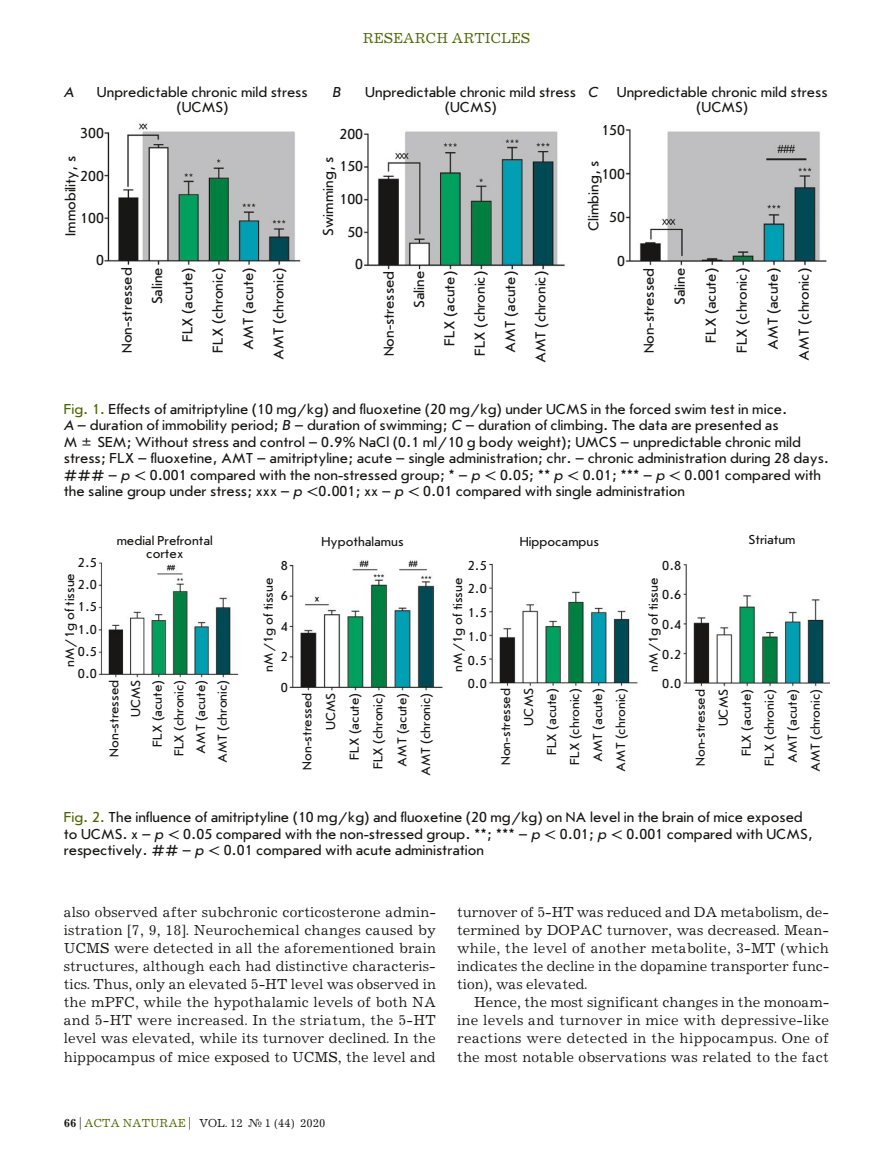
<style>
.page{position:relative;width:893px;height:1170px;background:#fff}
.page>*{position:absolute;margin:0;border:0;box-sizing:border-box;transform-origin:0 0}
.t1{font:15px/30.3px "Journal Sans C";color:#181716;text-align:right}
.t2{font:15px/18px "Journal C";color:#181716;text-align:justify}
.t3{font:15px "Journal C";color:#4e6804}
.t4{font:italic 15px "Journal Sans C";color:#181716}
.t5{font:13.5px/23.7px "Journal Sans C";color:#181716;text-align:right}
.t6{font:12px "Journal C";color:#181716}
.s1{color:#4e6804}
.s2{font-style:italic}
.s3{font-weight:700}
</style>
<div class="page">
<img style="left:104px;top:123px;width:723px;height:147px">
<img style="left:98px;top:560px;width:731px;height:131px">
<p class="t3" style="left:363px;top:31px;width:169px">RESEARCH ARTICLES</p>
<p class="t1" style="left:97px;top:85px;width:212px;line-height:15px;text-align:center">Unpredictable chronic mild stress (UCMS)</p>
<p class="t1" style="left:365px;top:85px;width:212px;line-height:15px;text-align:center">Unpredictable chronic mild stress (UCMS)</p>
<p class="t1" style="left:617px;top:85px;width:212px;line-height:15px;text-align:center">Unpredictable chronic mild stress (UCMS)</p>
<p class="t4" style="left:588px;top:84px;width:12px">C</p>
<p class="t4" style="left:64px;top:84px;width:11px">А</p>
<p class="t4" style="left:332px;top:84px;width:10px">B</p>
<p class="t1" style="left:80px;top:119px;width:25px">300</p>
<p class="t1" style="left:80px;top:161px;width:25px">200</p>
<p class="t1" style="left:80px;top:203px;width:25px">100</p>
<p class="t1" style="left:96px;top:246px;width:9px">0</p>
<p class="t1" style="left:56px;top:236px;width:82px;rotate:-90deg">Immobility, s</p>
<p class="t1" style="left:339px;top:118px;width:25px;line-height:32.5px">200<br>150<br>100<br>50<br>0</p>
<p class="t1" style="left:601px;top:115px;width:25px">150</p>
<p class="t1" style="left:313px;top:236px;width:81px;rotate:-90deg">Swimming, s</p>
<p class="t1" style="left:579px;top:231px;width:72px;rotate:-90deg">Climbing, s</p>
<p class="t1" style="left:601px;top:159px;width:25px">100</p>
<p class="t1" style="left:609px;top:202px;width:17px">50</p>
<p class="t1" style="left:617px;top:246px;width:9px">0</p>
<p class="t1" style="left:112px;top:360px;width:94px;rotate:-90deg">Non-stressed<br>Saline<br>FLX (acute)<br>FLX (chronic)<br>АМТ (acute)<br>АМТ (chronic)</p>
<p class="t1" style="left:374px;top:363px;width:94px;rotate:-90deg">Non-stressed<br>Saline<br>FLX (acute)<br>FLX (chronic)<br>АМТ (acute)<br>АМТ (chronic)</p>
<p class="t1" style="left:634px;top:360px;width:94px;line-height:30.9px;rotate:-90deg">Non-stressed<br>Saline<br>FLX (acute)<br>FLX (chronic)<br>АМТ (acute)<br>АМТ (chronic)</p>
<p class="t1" style="left:64px;top:401px;width:767px;line-height:16.5px;text-align:left"><span class="s1">Fig. 1.</span> Effects of amitriptyline (10 mg/kg) and fluoxetine (20 mg/kg) under UCMS in the forced swim test in mice.<br><span class="s2">A</span> – duration of immobility period; <span class="s2">B</span> – duration of swimming; <span class="s2">C</span> – duration of climbing. The data are presented as<br>M ± SEM; Without stress and control – 0.9% NaCl (0.1 ml/10 g body weight); UMCS – unpredictable chronic mild stress; FLX – fluoxetine, AMT – amitriptyline; acute – single administration; chr. – chronic administration during 28 days. ### – <span class="s2">p</span> &lt; 0.001 compared with the non-stressed group; * – <span class="s2">p</span> &lt; 0.05; ** <span class="s2">p</span> &lt; 0.01; *** – <span class="s2">p</span> &lt; 0.001 compared with the saline group under stress; xxx – <span class="s2">p</span> &lt;0.001; xx – <span class="s2">р</span> &lt; 0.01 compared with single administration</p>
<p class="t5" style="left:520px;top:530px;width:81px">Hippocampus</p>
<p class="t5" style="left:748px;top:527px;width:49px">Striatum</p>
<p class="t5" style="left:117px;top:533px;width:98px;line-height:13.5px;text-align:center">medial Prefrontal cortex</p>
<p class="t5" style="left:322px;top:530px;width:84px">Hypothalamus</p>
<p class="t5" style="left:78px;top:551px;width:20px;line-height:22.2px;text-align:justify">2.5<br>2.0<br>1.5<br>1.0<br>0.5<br>0.0</p>
<p class="t5" style="left:468px;top:553px;width:20px;text-align:justify">2.5<br>2.0<br>1.5<br>1.0<br>0.5<br>0.0</p>
<p class="t5" style="left:662px;top:550px;width:20px;line-height:29.7px;text-align:justify">0.8<br>0.6<br>0.4<br>0.2<br>0.0</p>
<p class="t5" style="left:281px;top:553px;width:9px">8</p>
<p class="t5" style="left:281px;top:584px;width:9px">6</p>
<p class="t5" style="left:281px;top:615px;width:9px">4</p>
<p class="t5" style="left:281px;top:645px;width:9px">2</p>
<p class="t5" style="left:281px;top:676px;width:9px">0</p>
<p class="t5" style="left:58px;top:667px;width:95px;rotate:-90deg">nM/1g of tissue</p>
<p class="t5" style="left:257px;top:671px;width:95px;rotate:-90deg">nM/1g of tissue</p>
<p class="t5" style="left:446px;top:671px;width:95px;rotate:-90deg">nM/1g of tissue</p>
<p class="t5" style="left:642px;top:671px;width:95px;rotate:-90deg">nM/1g of tissue</p>
<p class="t5" style="left:103px;top:763px;width:85px;line-height:21.8px;rotate:-90deg">Non-stressed<br>UCMS<br>FLX (acute)<br>FLX (chronic)<br>АМТ (acute)<br>АМТ (chronic)</p>
<p class="t5" style="left:296px;top:776px;width:85px;rotate:-90deg">Non-stressed<br>UCMS<br>FLX (acute)<br>FLX (chronic)<br>АМТ (acute)<br>АМТ (chronic)</p>
<p class="t5" style="left:495px;top:771px;width:85px;line-height:23px;rotate:-90deg">Non-stressed<br>UCMS<br>FLX (acute)<br>FLX (chronic)<br>АМТ (acute)<br>АМТ (chronic)</p>
<p class="t5" style="left:689px;top:772px;width:85px;line-height:23px;rotate:-90deg">Non-stressed<br>UCMS<br>FLX (acute)<br>FLX (chronic)<br>АМТ (acute)<br>АМТ (chronic)</p>
<p class="t1" style="left:64px;top:809px;width:751px;line-height:16.5px;text-align:left"><span class="s1">Fig. 2.</span> The influence of amitriptyline (10 mg/kg) and fluoxetine (20 mg/kg) on NA level in the brain of mice exposed to UCMS. x – <span class="s2">p</span> &lt; 0.05 compared with the non-stressed group. **; *** – <span class="s2">p</span> &lt; 0.01; <span class="s2">p</span> &lt; 0.001 compared with UCMS, respectively. ## – <span class="s2">p</span> &lt; 0.01 compared with acute administration</p>
<p class="t2" style="left:64px;top:903px;width:374px">also observed after subchronic corticosterone admin&shy;istration [7, 9, 18]. Neurochemical changes caused by UCMS were detected in all the aforementioned brain structures, although each had distinctive characteris&shy;tics. Thus, only an elevated 5-HT level was observed in the mPFC, while the hypothalamic levels of both NA and 5-HT were increased. In the striatum, the 5-HT level was elevated, while its turnover declined. In the hippocampus of mice exposed to UCMS, the level and</p>
<p class="t2" style="left:457px;top:903px;width:374px">turnover of 5-HT was reduced and DA metabolism, de&shy;termined by DOPAC turnover, was decreased. Mean&shy;while, the level of another metabolite, 3-MT (which indicates the decline in the dopamine transporter func&shy;tion), was elevated.</p>
<p class="t2" style="left:457px;top:993px;width:374px;text-indent:17px">Hence, the most significant changes in the monoam&shy;ine levels and turnover in mice with depressive-like reactions were detected in the hippocampus. One of the most notable observations was related to the fact</p>
<p class="t6" style="left:64px;top:1116px;width:263px"><span class="s3">66</span> | <span class="s1">ACTA NATURAE</span> | VOL. 12 № 1 (44) 2020</p>
</div>
